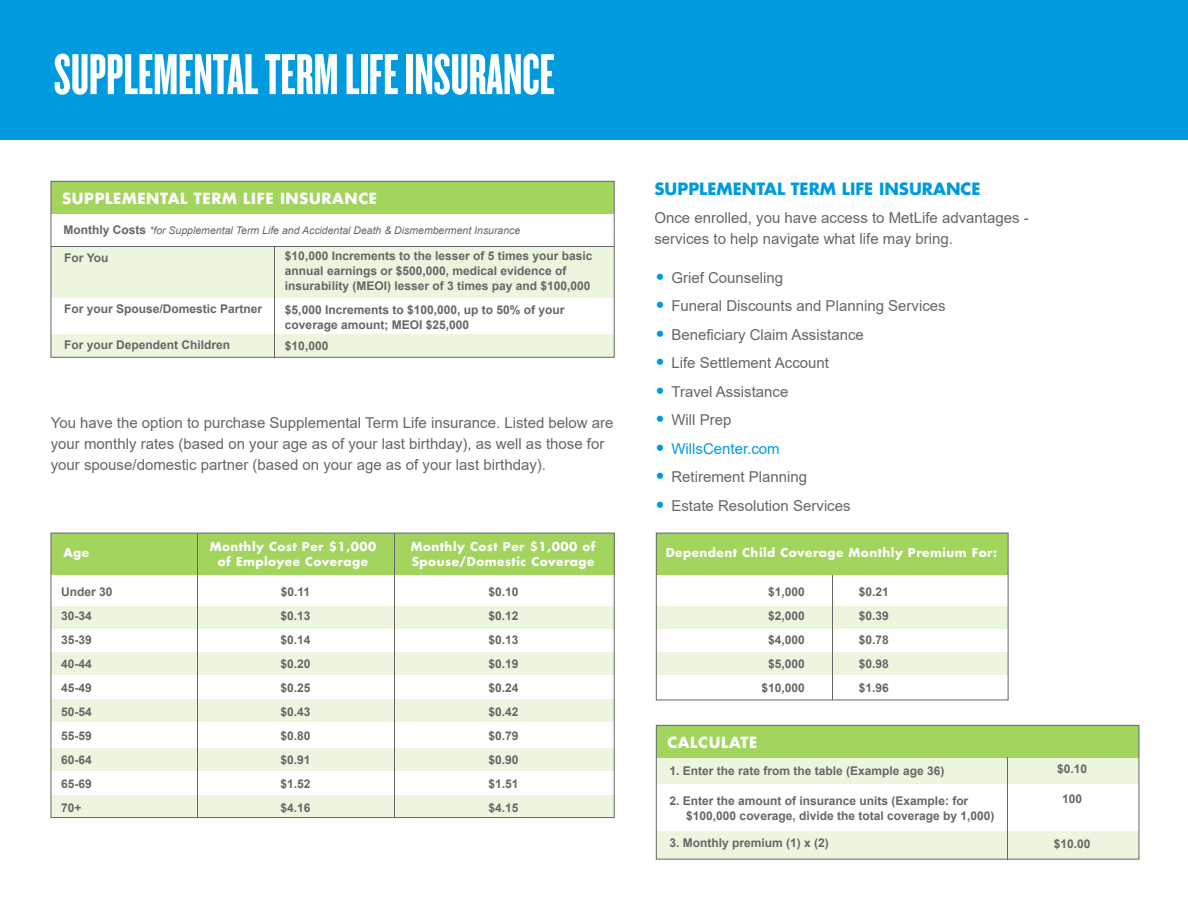
<style>
.page{position:relative;width:1188px;height:918px;background:#fff}
.page>*{position:absolute;margin:0;border:0;box-sizing:border-box;transform-origin:0 0}
.t1{font:60px "Knockout HTF67 Full Bantamwt";color:#fff}
.t2{font:700 16.5px "Futura Std";color:#009ade}
.t3{font:15px/21px "Arial";color:#666}
.t4{font:700 15px "Futura Std";letter-spacing:.04em;color:#fff}
.t5{font:15px "Arial";color:#009ade}
.t6{font:700 12px/24px "Arial";color:#666}
.t7{font:700 12px/15px "Futura Std";letter-spacing:.04em;color:#fff;text-align:center}
.t8{font:italic 10.5px "Arial";color:#666}
.s1{font-weight:700;font-style:normal;font-size:12px}
.s2{font-family:"Futura Std";font-weight:700;font-size:16.5px;color:#009ade}
.s3{font-family:"Futura Std";font-weight:700;font-size:16.5px}
</style>
<div class="page">
<div style="left:51px;top:181px;width:563px;height:32px;background:#a2d45e"></div>
<div style="left:51px;top:247px;width:563px;height:51px;background:#ecf6df"></div>
<div style="left:51px;top:335px;width:563px;height:22px;background:#ecf6df"></div>
<div style="left:51px;top:606px;width:563px;height:22px;background:#ecf6df"></div>
<div style="left:51px;top:653px;width:563px;height:22px;background:#ecf6df"></div>
<div style="left:51px;top:700px;width:563px;height:22px;background:#ecf6df"></div>
<div style="left:51px;top:749px;width:563px;height:22px;background:#ecf6df"></div>
<div style="left:51px;top:795px;width:563px;height:23px;background:#ecf6df"></div>
<div style="left:51px;top:533px;width:563px;height:42px;background:#a2d45e"></div>
<div style="left:51px;top:181px;width:564px;height:177px;border:1px solid #666"></div>
<div style="left:51px;top:533px;width:564px;height:285px;border:1px solid #666"></div>
<div style="left:0;top:0;width:1188px;height:139px;background:#009ade"></div>
<hr style="left:274px;top:247px;width:1px;height:110px;background:#666">
<hr style="left:394px;top:533px;width:1px;height:285px;background:#666">
<hr style="left:197px;top:533px;width:1px;height:285px;background:#666">
<div style="left:656px;top:606px;width:352px;height:22px;background:#ecf6df"></div>
<div style="left:656px;top:653px;width:352px;height:22px;background:#ecf6df"></div>
<div style="left:656px;top:533px;width:352px;height:42px;background:#a2d45e"></div>
<div style="left:656px;top:533px;width:352px;height:167px;border:1px solid #666"></div>
<hr style="left:832px;top:575px;width:1px;height:125px;background:#666">
<hr style="left:51px;top:246px;width:563px;height:1px;background:#666">
<div style="left:657px;top:725px;width:482px;height:32px;background:#a2d45e"></div>
<div style="left:657px;top:758px;width:482px;height:25px;background:#ecf6df"></div>
<div style="left:656px;top:831px;width:483px;height:28px;background:#ecf6df"></div>
<div style="left:656px;top:725px;width:483px;height:135px;border:1px solid #666"></div>
<hr style="left:1007px;top:757px;width:1px;height:102px;background:#666">
<h1 class="t1" style="left:54px;top:44px;width:502px">SUPPLEMENTAL TERM LIFE INSURANCE</h1>
<p class="t4" style="left:62px;top:189px;width:317px">SUPPLEMENTAL TERM LIFE INSURANCE</p>
<p class="t8" style="left:63px;top:224px;width:458px"><span class="s1">Monthly Costs</span> *for Supplemental Term Life and Accidental Death &amp; Dismemberment Insurance</p>
<p class="t6" style="left:64px;top:246px;width:46px">For You</p>
<p class="t6" style="left:64px;top:297px;width:200px">For your Spouse/Domestic Partner</p>
<p class="t6" style="left:64px;top:333px;width:168px">For your Dependent Children</p>
<p class="t6" style="left:285px;top:249px;width:309px;line-height:15px">$10,000 Increments to the lesser of 5 times your basic annual earnings or $500,000, medical evidence of insurability (MEOI) lesser of 3 times pay and $100,000</p>
<p class="t6" style="left:285px;top:303px;width:281px;line-height:15px">$5,000 Increments to $100,000, up to 50% of your coverage amount; MEOI $25,000</p>
<p class="t6" style="left:285px;top:334px;width:45px">$10,000</p>
<p class="t3" style="left:51px;top:412px;width:564px">You have the option to purchase Supplemental Term Life insurance. Listed below are your monthly rates (based on your age as of your last birthday), as well as those for your spouse/domestic partner (based on your age as of your last birthday).</p>
<p class="t7" style="left:63px;top:545px;width:27px">Age</p>
<p class="t7" style="left:210px;top:539px;width:168px">Monthly Cost Per $1,000 of Employee Coverage</p>
<p class="t7" style="left:411px;top:539px;width:186px;text-align:left">Monthly Cost Per $1,000 of<br>Spouse/Domestic Coverage</p>
<p class="t6" style="left:61px;top:580px;width:53px">Under 30<br>30-34<br>35-39<br>40-44<br>45-49<br>50-54<br>55-59<br>60-64<br>65-69<br>70+</p>
<p class="t6" style="left:280px;top:580px;width:32px;text-align:justify">$0.11 $0.13 $0.14 $0.20 $0.25 $0.43 $0.80 $0.91 $1.52 $4.16</p>
<p class="t6" style="left:488px;top:580px;width:32px;text-align:justify">$0.10 $0.12 $0.13 $0.19 $0.24 $0.42 $0.79 $0.90 $1.51 $4.15</p>
<h2 class="t2" style="left:654px;top:178px;width:328px">SUPPLEMENTAL TERM LIFE INSURANCE</h2>
<p class="t3" style="left:654px;top:207px;width:376px">Once enrolled, you have access to MetLife advantages - services to help navigate what life may bring.</p>
<p class="t3" style="left:654px;top:267px;width:130px"><span class="s2">•</span> Grief Counseling</p>
<p class="t3" style="left:654px;top:295px;width:293px"><span class="s2">•</span> Funeral Discounts and Planning Services</p>
<p class="t3" style="left:654px;top:324px;width:211px"><span class="s2">•</span> Beneficiary Claim Assistance</p>
<p class="t3" style="left:654px;top:352px;width:176px"><span class="s2">•</span> Life Settlement Account</p>
<p class="t3" style="left:654px;top:381px;width:135px"><span class="s2">•</span> Travel Assistance</p>
<p class="t3" style="left:654px;top:409px;width:78px"><span class="s2">•</span> Will Prep</p>
<p class="t5" style="left:654px;top:438px;width:127px"><span class="s3">•</span> WillsCenter.com</p>
<p class="t3" style="left:654px;top:466px;width:154px"><span class="s2">•</span> Retirement Planning</p>
<p class="t3" style="left:654px;top:495px;width:198px"><span class="s2">•</span> Estate Resolution Services</p>
<p class="t7" style="left:666px;top:545px;width:333px">Dependent Child Coverage Monthly Premium For:</p>
<p class="t6" style="left:761px;top:580px;width:45px;text-align:center">$1,000 $2,000 $4,000 $5,000 $10,000</p>
<p class="t6" style="left:859px;top:580px;width:32px;text-align:justify">$0.21 $0.39 $0.78 $0.98 $1.96</p>
<p class="t4" style="left:667px;top:733px;width:91px">CALCULATE</p>
<p class="t6" style="left:670px;top:759px;width:276px">1. Enter the rate from the table (Example age 36)</p>
<p class="t6" style="left:686px;top:793px;width:310px;line-height:15px;text-indent:-17px">2. Enter the amount of insurance units (Example: for $100,000 coverage, divide the total coverage by 1,000)</p>
<p class="t6" style="left:670px;top:831px;width:161px">3. Monthly premium (1) x (2)</p>
<p class="t6" style="left:1057px;top:757px;width:32px">$0.10</p>
<p class="t6" style="left:1062px;top:787px;width:22px">100</p>
<p class="t6" style="left:1054px;top:832px;width:38px">$10.00</p>
</div>
